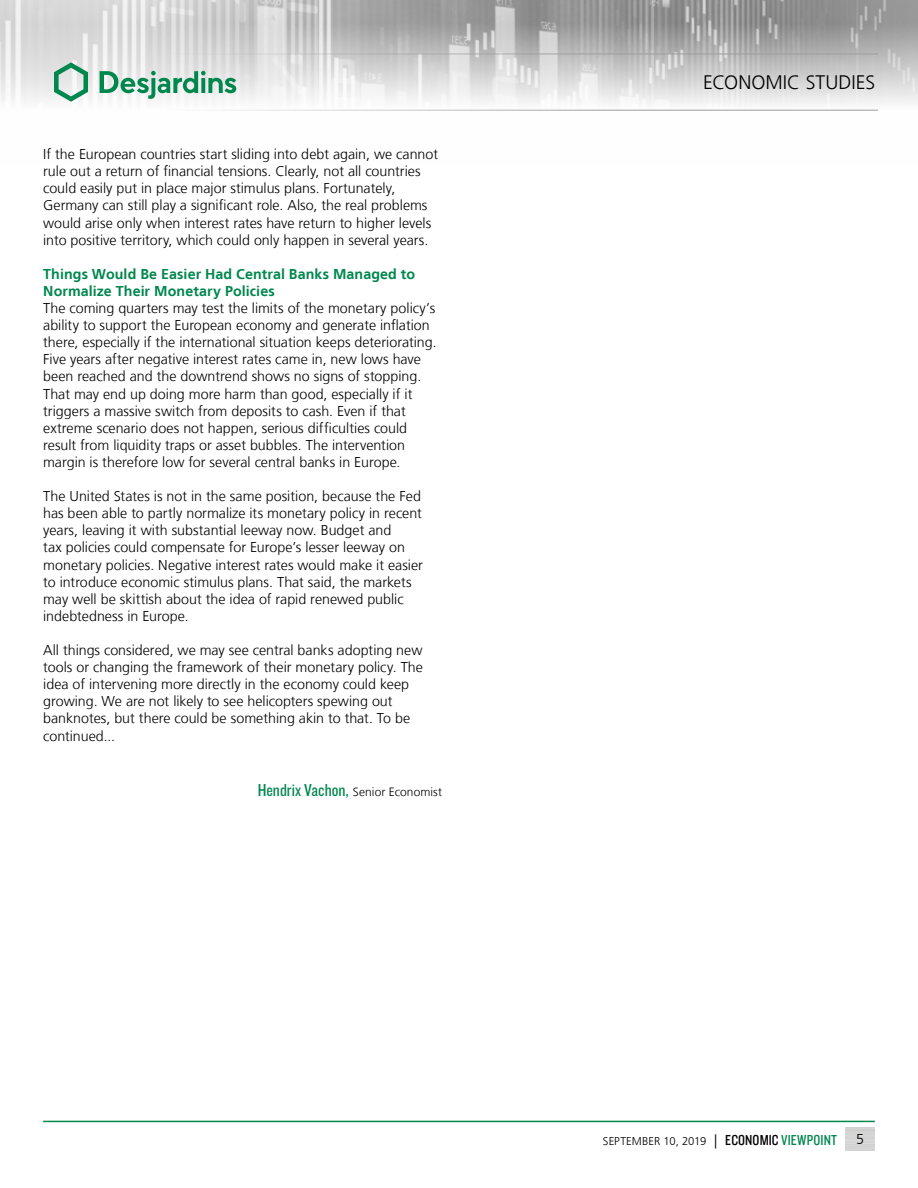
<style>
.page{position:relative;width:918px;height:1188px;background:#fff}
.page>*{position:absolute;margin:0;border:0;box-sizing:border-box;transform-origin:0 0}
.t1{font:300 19.5px "Frutiger LT";letter-spacing:.005em;color:#000}
.t2{font:300 14.25px/17.1px "Frutiger LT";color:#000}
.t3{font:700 14.25px/17.1px "Frutiger LT";letter-spacing:.005em;color:#00874e}
.t4{font:300 12px "Frutiger LT";letter-spacing:.01em;color:#000}
.t5{font:300 11.25px "Frutiger LT";color:#000}
.s1{font-family:"Knockout 29 Junior Ltweight";font-weight:400;font-size:18px;color:#00874e}
.s2{font-size:14.25px}
.s3{font-family:"Knockout 29 Junior Ltweight";font-weight:400;font-size:15px}
.s4{font-family:"Knockout 29 Junior Ltweight";font-weight:400;font-size:15px;color:#00874e}
</style>
<div class="page">
<img style="left:0;top:0;width:918px;height:110px">
<hr style="left:0;top:54px;width:878px;height:1px;background:#9d9d9c">
<hr style="left:0;top:110px;width:878px;height:1px;background:#9d9d9c">
<svg style="left:54px;top:62px;width:34px;height:40px"></svg>
<svg style="left:100px;top:71px;width:136px;height:28px"></svg>
<hr style="left:43px;top:1121px;width:832px;height:1px;background:#00874e">
<p class="t2" style="left:43px;top:146px;width:396px">If the European countries start sliding into debt again, we cannot</p>
<p class="t2" style="left:43px;top:163px;width:379px">rule out a return of financial tensions. Clearly, not all countries</p>
<p class="t2" style="left:43px;top:180px;width:354px">could easily put in place major stimulus plans. Fortunately,</p>
<p class="t2" style="left:43px;top:197px;width:386px">Germany can still play a significant role. Also, the real problems</p>
<p class="t2" style="left:43px;top:214px;width:390px">would arise only when interest rates have return to higher levels into positive territory, which could only happen in several years.</p>
<h5 class="t3" style="left:43px;top:265px;width:374px">Things Would Be Easier Had Central Banks Managed to<br>Normalize Their Monetary Policies</h5>
<p class="t2" style="left:43px;top:300px;width:394px">The coming quarters may test the limits of the monetary policy’s</p>
<p class="t2" style="left:43px;top:317px;width:388px">ability to support the European economy and generate inflation</p>
<p class="t2" style="left:43px;top:334px;width:395px">there, especially if the international situation keeps deteriorating.<br>Five years after negative interest rates came in, new lows have been reached and the downtrend shows no signs of stopping.<br>That may end up doing more harm than good, especially if it triggers a massive switch from deposits to cash. Even if that</p>
<p class="t2" style="left:43px;top:420px;width:365px">extreme scenario does not happen, serious difficulties could</p>
<p class="t2" style="left:43px;top:437px;width:363px">result from liquidity traps or asset bubbles. The intervention margin is therefore low for several central banks in Europe.</p>
<p class="t2" style="left:43px;top:488px;width:381px">The United States is not in the same position, because the Fed has been able to partly normalize its monetary policy in recent years, leaving it with substantial leeway now. Budget and<br>tax policies could compensate for Europe’s lesser leeway on monetary policies. Negative interest rates would make it easier to introduce economic stimulus plans. That said, the markets may well be skittish about the idea of rapid renewed public indebtedness in Europe.</p>
<p class="t2" style="left:43px;top:642px;width:381px">All things considered, we may see central banks adopting new tools or changing the framework of their monetary policy. The idea of intervening more directly in the economy could keep growing. We are not likely to see helicopters spewing out banknotes, but there could be something akin to that. To be continued...</p>
<p class="t4" style="left:258px;top:785px;width:186px"><span class="s1">Hendrix Vachon,</span> Senior Economist</p>
<h1 class="t1" style="left:703px;top:72px;width:174px">ECONOMIC STUDIES</h1>
<p class="t5" style="left:603px;top:1135px;width:236px">SEPTEMBER 10, 2019 <span class="s2">|</span> <span class="s3">ECONOMIC</span> <span class="s4">VIEWPOINT</span></p>
<p class="t2" style="left:856px;top:1131px;width:9px">5</p>
</div>
